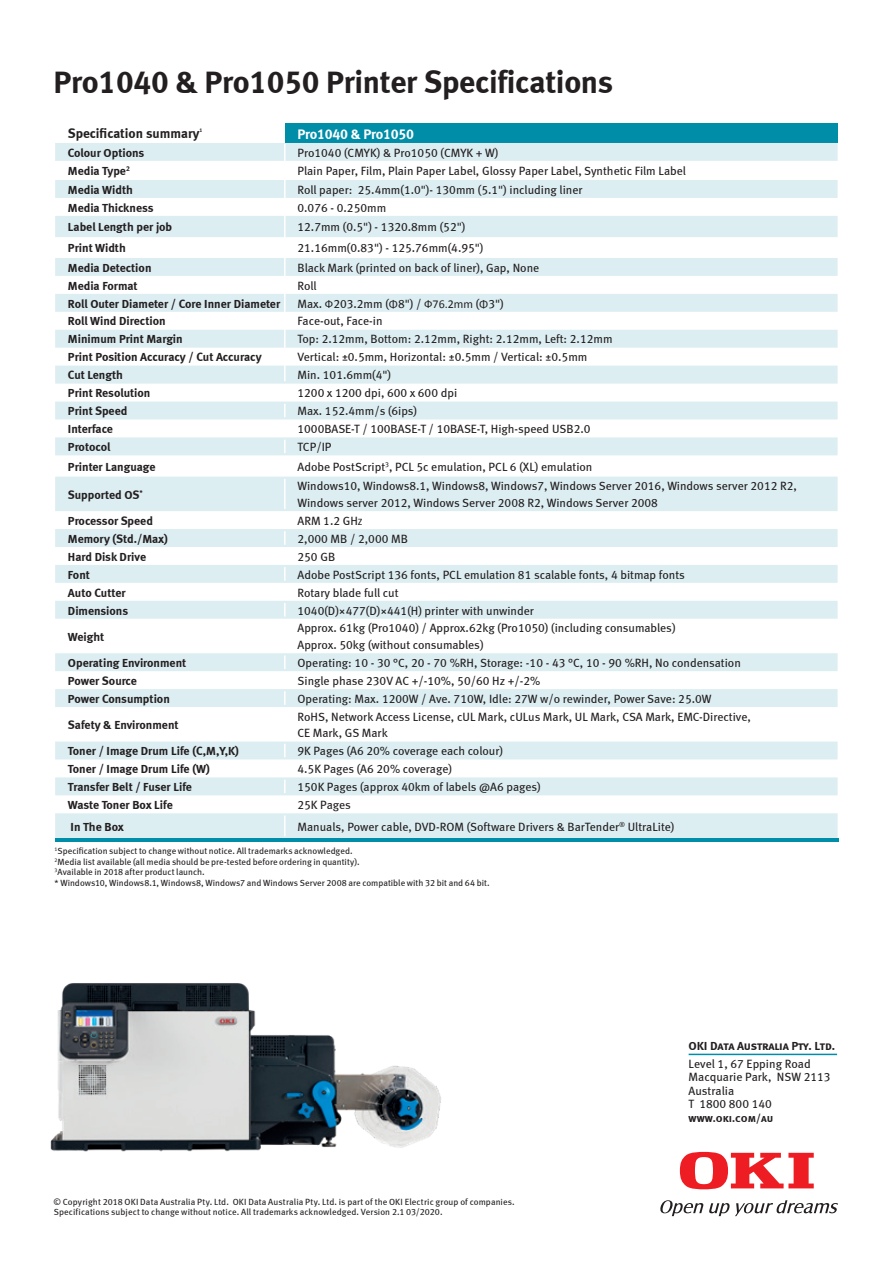
<style>
.page{position:relative;width:893px;height:1263px;background:#fff}
.page>*{position:absolute;margin:0;border:0;box-sizing:border-box;transform-origin:0 0}
.t1{font:31.8px "Meta Bold LF";letter-spacing:-.01em;color:#231f20}
.t2{font:14.25px "Meta Bold LF";letter-spacing:-.02em;color:#fff}
.t3{font:13.5px "Meta Bold LF";color:#231f20}
.t4{font:12px/16.5px "Meta Book LF";color:#231f20}
.t5{font:12px "Meta Bold LF";color:#231f20}
.t6{font:12px "Meta Bold LF Caps";letter-spacing:-.02em;color:#231f20}
.t7{font:10.95px "Meta Bold LF Caps";color:#231f20}
.t8{font:9px/10.5px "Meta Book LF";letter-spacing:.005em;color:#231f20}
.t9{font:5.25px "Meta Bold LF";color:#231f20}
.s1{font-family:"Calibri"}
.s2{font-size:9px}
</style>
<div class="page">
<div style="left:285px;top:123px;width:553px;height:20px;background:#008da8"></div>
<svg style="left:55px;top:216px;width:783px;height:622px"></svg>
<svg style="left:55px;top:143px;width:783px;height:55px"></svg>
<hr style="left:284px;top:216px;width:2px;height:21px;background:#fff">
<hr style="left:284px;top:237px;width:2px;height:21px;background:#fff">
<svg style="left:284px;top:258px;width:2px;height:216px"></svg>
<hr style="left:284px;top:479px;width:2px;height:30px;background:#fff">
<svg style="left:284px;top:513px;width:2px;height:103px"></svg>
<hr style="left:284px;top:621px;width:2px;height:30px;background:#fff">
<svg style="left:284px;top:655px;width:2px;height:50px"></svg>
<hr style="left:284px;top:709px;width:2px;height:30px;background:#fff">
<svg style="left:284px;top:744px;width:2px;height:67px"></svg>
<hr style="left:284px;top:815px;width:2px;height:21px;background:#fff">
<hr style="left:55px;top:838px;width:783px;height:4px;background:#008da8">
<svg style="left:680px;top:1152px;width:134px;height:37px"></svg>
<svg style="left:660px;top:1200px;width:178px;height:16px"></svg>
<hr style="left:689px;top:1054px;width:148px;height:1px;background:#008da8">
<img style="left:50px;top:983px;width:391px;height:169px">
<h1 class="t1" style="left:54px;top:63px;width:561px">Pro1040 &amp; Pro1050 Printer Specifications</h1>
<p class="t3" style="left:68px;top:126px;width:133px">Specification summary</p>
<p class="t9" style="left:200px;top:127px;width:4px">1</p>
<p class="t2" style="left:298px;top:125px;width:118px">Pro1040 &amp; Pro1050</p>
<p class="t5" style="left:68px;top:145px;width:78px">Colour Options</p>
<p class="t4" style="left:298px;top:144px;width:202px">Pro1040 (CMYK) &amp; Pro1050 (CMYK + W)</p>
<p class="t5" style="left:68px;top:164px;width:64px">Media Type<sup>2</sup></p>
<p class="t4" style="left:298px;top:163px;width:390px">Plain Paper, Film, Plain Paper Label, Glossy Paper Label, Synthetic Film Label</p>
<p class="t5" style="left:68px;top:182px;width:66px">Media Width</p>
<p class="t4" style="left:298px;top:181px;width:287px">Roll paper: 25.4mm(1.0")- 130mm (5.1") including liner</p>
<p class="t5" style="left:68px;top:200px;width:87px">Media Thickness</p>
<p class="t4" style="left:298px;top:199px;width:90px">0.076 - 0.250mm</p>
<p class="t5" style="left:68px;top:220px;width:106px">Label Length per job</p>
<p class="t4" style="left:298px;top:219px;width:169px">12.7mm (0.5") - 1320.8mm (52")</p>
<p class="t5" style="left:68px;top:241px;width:59px">Print Width</p>
<p class="t4" style="left:298px;top:240px;width:187px">21.16mm(0.83") - 125.76mm(4.95")</p>
<p class="t5" style="left:68px;top:260px;width:85px">Media Detection</p>
<p class="t4" style="left:298px;top:259px;width:243px">Black Mark (printed on back of liner), Gap, None</p>
<p class="t5" style="left:68px;top:278px;width:71px">Media Format</p>
<p class="t4" style="left:298px;top:277px;width:21px">Roll</p>
<p class="t5" style="left:68px;top:296px;width:214px">Roll Outer Diameter / Core Inner Diameter</p>
<p class="t4" style="left:298px;top:295px;width:208px">Max. <span class="s1">Ф</span>203.2mm (<span class="s1">Φ</span>8") / <span class="s1">Ф76.2mm</span> (<span class="s1">Φ</span>3")</p>
<p class="t5" style="left:68px;top:314px;width:99px">Roll Wind Direction</p>
<p class="t4" style="left:298px;top:313px;width:86px">Face-out, Face-in</p>
<p class="t5" style="left:68px;top:332px;width:116px">Minimum Print Margin</p>
<p class="t4" style="left:298px;top:331px;width:317px">Top: 2.12mm, Bottom: 2.12mm, Right: 2.12mm, Left: 2.12mm</p>
<p class="t5" style="left:68px;top:350px;width:195px">Print Position Accuracy / Cut Accuracy</p>
<p class="t4" style="left:298px;top:349px;width:291px">Vertical: ±0.5mm, Horizontal: ±0.5mm / Vertical: ±0.5mm</p>
<p class="t5" style="left:68px;top:368px;width:57px">Cut Length</p>
<p class="t4" style="left:298px;top:367px;width:95px">Min. 101.6mm(4")</p>
<p class="t5" style="left:68px;top:386px;width:84px">Print Resolution</p>
<p class="t4" style="left:298px;top:385px;width:161px">1200 x 1200 dpi, 600 x 600 dpi</p>
<p class="t5" style="left:68px;top:404px;width:61px">Print Speed</p>
<p class="t4" style="left:298px;top:403px;width:121px">Max. 152.4mm/s (6ips)</p>
<p class="t5" style="left:68px;top:422px;width:47px">Interface</p>
<p class="t4" style="left:298px;top:421px;width:294px">1000BASE-T / 100BASE-T / 10BASE-T, High-speed USB2.0</p>
<p class="t5" style="left:68px;top:440px;width:44px">Protocol</p>
<p class="t4" style="left:298px;top:439px;width:35px">TCP/IP</p>
<p class="t5" style="left:68px;top:459px;width:89px">Printer Language</p>
<p class="t4" style="left:298px;top:458px;width:296px">Adobe PostScript<sup>3</sup>, PCL 5c emulation, PCL 6 (XL) emulation</p>
<p class="t5" style="left:68px;top:487px;width:76px">Supported OS<sup>*</sup></p>
<p class="t4" style="left:298px;top:478px;width:501px">Windows10, Windows8.1, Windows8, Windows7, Windows Server 2016, Windows server 2012 R2,<br>Windows server 2012, Windows Server 2008 R2, Windows Server 2008</p>
<p class="t5" style="left:68px;top:513px;width:87px">Processor Speed</p>
<p class="t4" style="left:298px;top:512px;width:67px">ARM 1.2 GH<span class="s2">Z</span></p>
<p class="t5" style="left:68px;top:531px;width:102px">Memory (Std./Max)</p>
<p class="t4" style="left:298px;top:530px;width:112px">2,000 MB / 2,000 MB</p>
<p class="t5" style="left:68px;top:549px;width:80px">Hard Disk Drive</p>
<p class="t4" style="left:298px;top:548px;width:39px">250 GB</p>
<p class="t5" style="left:68px;top:567px;width:24px">Font</p>
<p class="t4" style="left:298px;top:566px;width:389px">Adobe PostScript 136 fonts, PCL emulation 81 scalable fonts, 4 bitmap fonts</p>
<p class="t5" style="left:68px;top:585px;width:59px">Auto Cutter</p>
<p class="t4" style="left:298px;top:584px;width:102px">Rotary blade full cut</p>
<p class="t5" style="left:68px;top:603px;width:62px">Dimensions</p>
<p class="t4" style="left:298px;top:602px;width:238px">1040(D)×477(D)×441(H) printer with unwinder</p>
<p class="t5" style="left:68px;top:629px;width:38px">Weight</p>
<p class="t4" style="left:298px;top:620px;width:379px">Approx. 61kg (Pro1040) / Approx.62kg (Pro1050) (including consumables)<br>Approx. 50kg (without consumables)</p>
<p class="t5" style="left:68px;top:656px;width:120px">Operating Environment</p>
<p class="t4" style="left:298px;top:654px;width:445px">Operating: 10 - 30 °C, 20 - 70 %RH, Storage: -10 - 43 °C, 10 - 90 %RH, No condensation</p>
<p class="t5" style="left:68px;top:673px;width:71px">Power Source</p>
<p class="t4" style="left:298px;top:672px;width:244px">Single phase 230V AC +/-10%, 50/60 Hz +/-2%</p>
<p class="t5" style="left:68px;top:691px;width:103px">Power Consumption</p>
<p class="t4" style="left:298px;top:690px;width:415px">Operating: Max. 1200W / Ave. 710W, Idle: 27W w/o rewinder, Power Save: 25.0W</p>
<p class="t5" style="left:68px;top:718px;width:112px">Safety &amp; Environment</p>
<p class="t4" style="left:298px;top:708px;width:455px">RoHS, Network Access License, cUL Mark, cULus Mark, UL Mark, CSA Mark, EMC-Directive,<br>CE Mark, GS Mark</p>
<p class="t5" style="left:68px;top:744px;width:172px">Toner / Image Drum Life (C,M,Y,K)</p>
<p class="t4" style="left:298px;top:743px;width:207px">9K Pages (A6 20% coverage each colour)</p>
<p class="t5" style="left:68px;top:762px;width:143px">Toner / Image Drum Life (W)</p>
<p class="t4" style="left:298px;top:761px;width:156px">4.5K Pages (A6 20% coverage)</p>
<p class="t5" style="left:68px;top:780px;width:126px">Transfer Belt / Fuser Life</p>
<p class="t4" style="left:298px;top:778px;width:245px">150K Pages (approx 40km of labels @A6 pages)</p>
<p class="t5" style="left:68px;top:798px;width:106px">Waste Toner Box Life</p>
<p class="t4" style="left:298px;top:796px;width:55px">25K Pages</p>
<p class="t5" style="left:71px;top:819px;width:55px">In The Box</p>
<p class="t4" style="left:298px;top:818px;width:378px">Manuals, Power cable, DVD-ROM (Software Drivers &amp; BarTender<sup>®</sup> UltraLite)</p>
<p class="t8" style="left:55px;top:846px;width:436px"><sup>1</sup>Specification subject to change without notice. All trademarks acknowledged.<br><sup>2</sup>Media list available (all media should be pre-tested before ordering in quantity).<br><sup>3</sup>Available in 2018 after product launch.<br>* Windows10, Windows8.1, Windows8, Windows7 and Windows Server 2008 are compatible with 32 bit and 64 bit.</p>
<p class="t8" style="left:53px;top:1196px;width:463px">© Copyright 2018 OKI Data Australia Pty. Ltd. OKI Data Australia Pty. Ltd. is part of the OKI Electric group of companies.<br>Specifications subject to change without notice. All trademarks acknowledged. Version 2.1 03/2020.</p>
<p class="t6" style="left:689px;top:1038px;width:148px">OKI Data Australia Pty. Ltd.</p>
<p class="t4" style="left:689px;top:1056px;width:144px;line-height:13.5px">Level 1, 67 Epping Road<br>Macquarie Park, NSW 2113<br>Australia<br>T 1800 800 140</p>
<p class="t7" style="left:689px;top:1111px;width:86px">www.oki.com/au</p>
</div>
